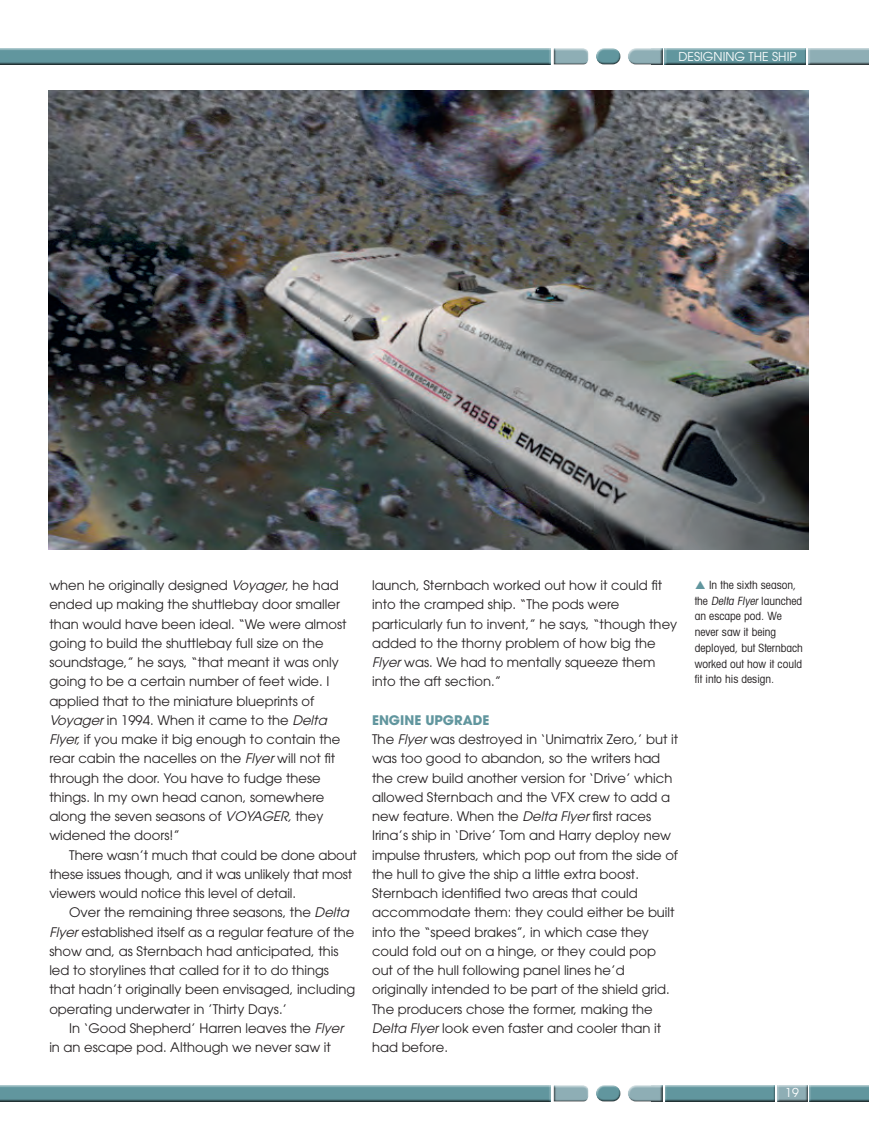
<style>
.page{position:relative;width:869px;height:1126px;background:#fff}
.page>*{position:absolute;margin:0;border:0;box-sizing:border-box;transform-origin:0 0}
.t1{font:13.12px/19.2px "Avant Garde LT";color:#231f20}
.t2{font:700 13.12px "Avant Garde";color:#61969e}
.t3{font:12.25px "Avant Garde LT";color:#fff}
.t4{font:condensed 11.38px/15.8px "Avant Garde LT";color:#231f20}
.s1{font-style:italic}
</style>
<div class="page">
<div style="left:663px;top:47px;width:145px;height:18px;background:#231f20;opacity:.75"></div>
<div style="left:807px;top:47px;width:61px;height:19px;background:#231f20;opacity:.75"></div>
<div style="left:0;top:47px;width:551px;height:19px;background:#231f20;opacity:.75"></div>
<div style="left:0;top:1084px;width:551px;height:19px;background:#231f20;opacity:.75"></div>
<div style="left:595px;top:45px;width:26px;height:16px;background:#fff;opacity:.75"></div>
<div style="left:595px;top:50px;width:28px;height:16px;background:#231f20;opacity:.75"></div>
<div style="left:595px;top:1082px;width:26px;height:16px;background:#fff;opacity:.75"></div>
<div style="left:595px;top:1087px;width:28px;height:16px;background:#231f20;opacity:.75"></div>
<div style="left:625px;top:47px;width:37px;height:18px;background:#231f20;opacity:.75"></div>
<div style="left:625px;top:1084px;width:37px;height:18px;background:#231f20;opacity:.75"></div>
<div style="left:553px;top:47px;width:37px;height:18px;background:#231f20;opacity:.75"></div>
<div style="left:553px;top:1084px;width:37px;height:18px;background:#231f20;opacity:.75"></div>
<div style="left:663px;top:1084px;width:114px;height:19px;background:#231f20;opacity:.75"></div>
<div style="left:775px;top:1084px;width:34px;height:19px;background:#231f20;opacity:.75"></div>
<div style="left:808px;top:1084px;width:60px;height:19px;background:#231f20;opacity:.75"></div>
<img style="left:49px;top:90px;width:759px;height:459px">
<p class="t3" style="left:678px;top:49px;width:120px">DESIGNING THE SHIP</p>
<p class="t1" style="left:49px;top:576px;width:299px">when he originally designed <span class="s1">Voyager</span>, he had ended up making the shuttlebay door smaller than would have been ideal. “We were almost going to build the shuttlebay full size on the soundstage,” he says, “that meant it was only going to be a certain number of feet wide. I applied that to the miniature blueprints of <span class="s1">Voyager</span> in 1994. When it came to the <span class="s1">Delta Flyer,</span> if you make it big enough to contain the rear cabin the nacelles on the <span class="s1">Flyer</span> will not fit through the door. You have to fudge these things. In my own head canon, somewhere along the seven seasons of <span class="s1">VOYAGER,</span> they widened the doors!”</p>
<p class="t1" style="left:49px;top:845px;width:309px;text-indent:20px">There wasn’t much that could be done about these issues though, and it was unlikely that most viewers would notice this level of detail.</p>
<p class="t1" style="left:49px;top:903px;width:307px;text-indent:20px">Over the remaining three seasons, the <span class="s1">Delta Flyer</span> established itself as a regular feature of the show and, as Sternbach had anticipated, this led to storylines that called for it to do things that hadn’t originally been envisaged, including operating underwater in ’Thirty Days.’</p>
<p class="t1" style="left:49px;top:1018px;width:295px;text-indent:20px">In ‘Good Shepherd’ Harren leaves the <span class="s1">Flyer </span>in an escape pod. Although we never saw it</p>
<p class="t1" style="left:372px;top:576px;width:306px">launch, Sternbach worked out how it could fit into the cramped ship. “The pods were particularly fun to invent,” he says, “though they added to the thorny problem of how big the <span class="s1">Flyer</span> was. We had to mentally squeeze them into the aft section.”</p>
<p class="t2" style="left:372px;top:712px;width:119px">ENGINE UPGRADE</p>
<p class="t1" style="left:372px;top:730px;width:307px">The <span class="s1">Flyer</span> was destroyed in ‘Unimatrix Zero,’ but it was too good to abandon, so the writers had the crew build another version for ‘Drive’ which allowed Sternbach and the VFX crew to add a new feature. When the <span class="s1">Delta Flyer</span> first races Irina’s ship in ‘Drive’ Tom and Harry deploy new impulse thrusters, which pop out from the side of the hull to give the ship a little extra boost.<br>Sternbach identified two areas that could accommodate them: they could either be built into the “speed brakes”, in which case they could fold out on a hinge, or they could pop out of the hull following panel lines he’d originally intended to be part of the shield grid.<br>The producers chose the former, making the <span class="s1">Delta Flyer</span> look even faster and cooler than it had before.</p>
<p class="t4" style="left:694px;top:577px;width:110px;text-indent:14px">In the sixth season, the <span class="s1">Delta Flyer</span> launched an escape pod. We never saw it being deployed, but Sternbach worked out how it could fit into his design.</p>
<p class="t3" style="left:785px;top:1086px;width:15px">19</p>
</div>
